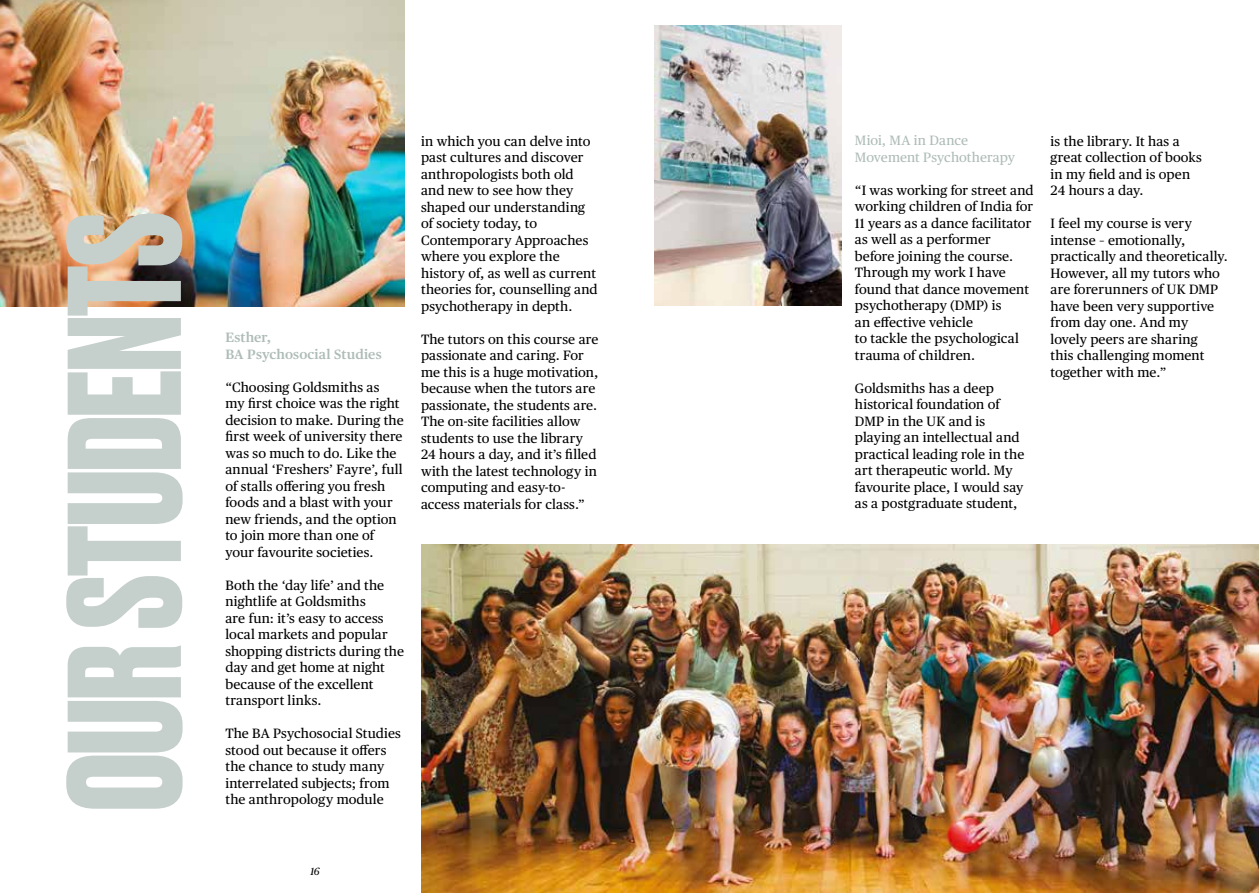
<style>
.page{position:relative;width:1259px;height:893px;background:#fff}
.page>*{position:absolute;margin:0;border:0;box-sizing:border-box;transform-origin:0 0}
.t1{font:700 152.1px "Druk";letter-spacing:-.01em;color:#c5cfcb}
.t2{font:13.5px/16.5px "Publico Text";letter-spacing:.01em;color:#000}
.t3{font:13.5px/16.5px "Publico Text";color:#aebcb6}
.t4{font:600 13.5px/16.5px "Publico Text";letter-spacing:.01em;color:#aebcb6}
.t5{font:italic 10.5px "Publico Text";color:#000}
</style>
<div class="page">
<img style="left:421px;top:544px;width:838px;height:349px">
<img style="left:654px;top:25px;width:187px;height:281px">
<img style="left:0;top:0;width:404px;height:306px">
<h1 class="t1" style="left:21px;top:811px;width:600px;rotate:-90deg">OUR STUDENTS</h1>
<p class="t4" style="left:225px;top:328px;width:158px">Esther,<br>BA Psychosocial Studies</p>
<p class="t2" style="left:225px;top:378px;width:180px">“Choosing Goldsmiths as<br>my first choice was the right decision to make. During the first week of university there was so much to do. Like the annual ‘Freshers’ Fayre’, full of stalls offering you fresh foods and a blast with your new friends, and the option to join more than one of your favourite societies.</p>
<p class="t2" style="left:225px;top:576px;width:180px">Both the ‘day life’ and the nightlife at Goldsmiths<br>are fun: it’s easy to access local markets and popular shopping districts during the day and get home at night because of the excellent transport links.</p>
<p class="t2" style="left:225px;top:724px;width:177px">The BA Psychosocial Studies stood out because it offers the chance to study many interrelated subjects; from the anthropology module</p>
<p class="t2" style="left:421px;top:132px;width:178px">in which you can delve into past cultures and discover anthropologists both old and new to see how they shaped our understanding of society today, to<br>Contemporary Approaches where you explore the history of, as well as current theories for, counselling and psychotherapy in depth.</p>
<p class="t2" style="left:421px;top:330px;width:179px">The tutors on this course are passionate and caring. For me this is a huge motivation, because when the tutors are passionate, the students are.<br>The on-site facilities allow students to use the library<br>24 hours a day, and it’s filled with the latest technology in computing and easy-to&shy;access materials for class.”</p>
<p class="t5" style="left:310px;top:863px;width:11px">16</p>
<p class="t3" style="left:855px;top:132px;width:162px">Mioi, MA in Dance<br>Movement Psychotherapy</p>
<p class="t2" style="left:855px;top:181px;width:180px">“I was working for street and working children of India for<br>11 years as a dance facilitator as well as a performer before joining the course.<br>Through my work I have found that dance movement psychotherapy (DMP) is<br>an effective vehicle<br>to tackle the psychological trauma of children.</p>
<p class="t2" style="left:855px;top:379px;width:171px">Goldsmiths has a deep historical foundation of<br>DMP in the UK and is playing an intellectual and practical leading role in the art therapeutic world. My favourite place, I would say as a postgraduate student,</p>
<p class="t2" style="left:1050px;top:132px;width:153px">is the library. It has a great collection of books in my field and is open<br>24 hours a day.</p>
<p class="t2" style="left:1050px;top:214px;width:179px">I feel my course is very intense – emotionally, practically and theoretically.<br>However, all my tutors who are forerunners of UK DMP have been very supportive from day one. And my lovely peers are sharing<br>this challenging moment together with me.”</p>
</div>
